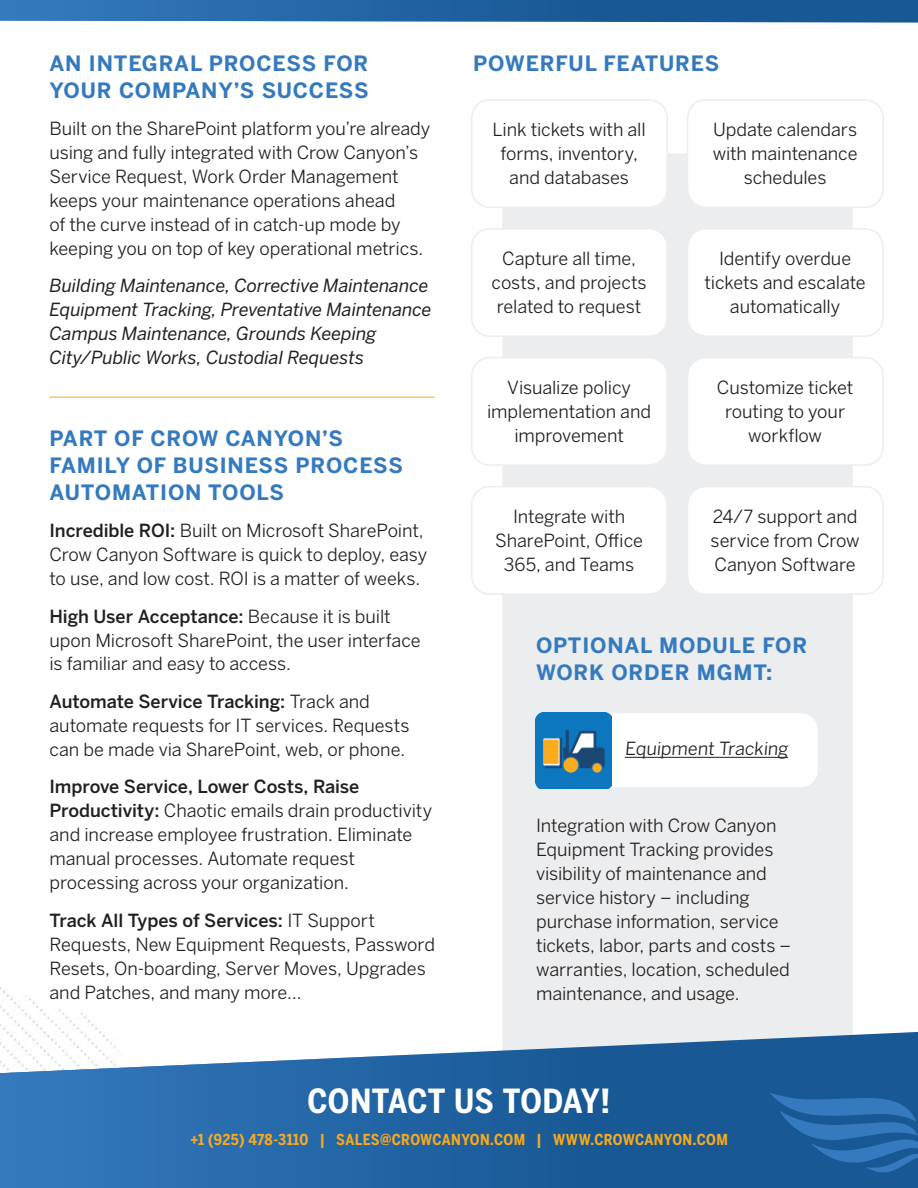
<style>
.page{position:relative;width:918px;height:1188px;background:#fff}
.page>*{position:absolute;margin:0;border:0;box-sizing:border-box;transform-origin:0 0}
.t1{font:700 33px "Benton Sans Cond";letter-spacing:.005em;color:#fff}
.t2{font:700 21px/27px "Benton Sans";letter-spacing:.04em;color:#357abf}
.t3{font:18px/24px "Benton Sans";letter-spacing:-.005em;color:#221f1f;text-align:center}
.t4{font:italic 18px/24px "Benton Sans";letter-spacing:-.005em;color:#221f1f}
.t5{font:700 15px "Benton Sans Cond";letter-spacing:.025em;color:#faa91b}
.s1{font-weight:500}
</style>
<div class="page">
<div style="left:502px;top:154px;width:351px;height:948px;background:#ecedee;border-radius:18px"></div>
<img style="left:0;top:987px;width:97px;height:43px">
<svg style="left:0;top:1031px;width:918px;height:157px;background:#417aaf"></svg>
<svg style="left:770px;top:1093px;width:148px;height:81px;background:#2366a5"></svg>
<svg style="left:0;top:0;width:918px;height:23px;background:#2e6ca7"></svg>
<div style="left:472px;top:487px;width:195px;height:107px;background:#fff;border-radius:18px"></div>
<div style="left:471px;top:486px;width:197px;height:109px;border:2px solid #ecedee;border-radius:18px"></div>
<div style="left:688px;top:487px;width:195px;height:107px;background:#fff;border-radius:18px"></div>
<div style="left:687px;top:486px;width:197px;height:109px;border:2px solid #ecedee;border-radius:18px"></div>
<div style="left:688px;top:358px;width:195px;height:107px;background:#fff;border-radius:18px"></div>
<div style="left:687px;top:357px;width:197px;height:109px;border:2px solid #ecedee;border-radius:18px"></div>
<div style="left:472px;top:358px;width:195px;height:107px;background:#fff;border-radius:18px"></div>
<div style="left:471px;top:357px;width:197px;height:109px;border:2px solid #ecedee;border-radius:18px"></div>
<div style="left:472px;top:229px;width:195px;height:107px;background:#fff;border-radius:18px"></div>
<div style="left:471px;top:228px;width:197px;height:109px;border:2px solid #ecedee;border-radius:18px"></div>
<div style="left:688px;top:229px;width:195px;height:107px;background:#fff;border-radius:18px"></div>
<div style="left:687px;top:228px;width:197px;height:109px;border:2px solid #ecedee;border-radius:18px"></div>
<div style="left:688px;top:100px;width:195px;height:107px;background:#fff;border-radius:18px"></div>
<div style="left:687px;top:99px;width:197px;height:109px;border:2px solid #ecedee;border-radius:18px"></div>
<div style="left:472px;top:100px;width:195px;height:107px;background:#fff;border-radius:18px"></div>
<div style="left:471px;top:99px;width:197px;height:109px;border:2px solid #ecedee;border-radius:18px"></div>
<hr style="left:50px;top:397px;width:385px;height:1px;background:#faa91b">
<div style="left:558px;top:712px;width:261px;height:76px;background:#fff;border-radius:18px"></div>
<div style="left:557px;top:712px;width:262px;height:77px;border:2px solid #ecedee;border-radius:18px"></div>
<hr style="left:625px;top:757px;width:163px;height:1px;background:#221f1f">
<img style="left:536px;top:712px;width:75px;height:76px">
<p class="t2" style="left:50px;top:51px;width:321px">AN INTEGRAL PROCESS FOR<br>YOUR COMPANY’S SUCCESS</p>
<p class="t3" style="left:50px;top:118px;width:382px;text-align:left">Built on the SharePoint platform you’re already using and fully integrated with Crow Canyon’s Service Request, Work Order Management keeps your maintenance operations ahead<br>of the curve instead of in catch-up mode by keeping you on top of key operational metrics.</p>
<p class="t4" style="left:50px;top:276px;width:384px">Building Maintenance, Corrective Maintenance Equipment Tracking, Preventative Maintenance Campus Maintenance, Grounds Keeping City/Public Works, Custodial Requests</p>
<p class="t2" style="left:50px;top:426px;width:355px">PART OF CROW CANYON’S<br>FAMILY OF BUSINESS PROCESS<br>AUTOMATION TOOLS</p>
<p class="t3" style="left:50px;top:520px;width:379px;text-align:left"><span class="s1">Incredible ROI:</span> Built on Microsoft SharePoint,<br>Crow Canyon Software is quick to deploy, easy to use, and low cost. ROI is a matter of weeks.</p>
<p class="t3" style="left:50px;top:606px;width:373px;text-align:left"><span class="s1">High User Acceptance:</span> Because it is built upon Microsoft SharePoint, the user interface is familiar and easy to access.</p>
<p class="t3" style="left:50px;top:691px;width:361px;text-align:left"><span class="s1">Automate Service Tracking:</span> Track and automate requests for IT services. Requests can be made via SharePoint, web, or phone.</p>
<p class="t3" style="left:50px;top:777px;width:384px;text-align:left"><span class="s1">Improve Service, Lower Costs, Raise Productivity:</span> Chaotic emails drain productivity and increase employee frustration. Eliminate manual processes. Automate request processing across your organization.</p>
<p class="t3" style="left:50px;top:910px;width:387px;text-align:left"><span class="s1">Track All Types of Services:</span> IT Support Requests, New Equipment Requests, Password Resets, On-boarding, Server Moves, Upgrades and Patches, and many more…</p>
<p class="t2" style="left:473px;top:51px;width:248px">POWERFUL FEATURES</p>
<p class="t3" style="left:493px;top:119px;width:155px">Link tickets with all forms, inventory, and databases</p>
<p class="t3" style="left:713px;top:119px;width:146px">Update calendars with maintenance schedules</p>
<p class="t3" style="left:492px;top:248px;width:157px">Capture all time, costs, and projects related to request</p>
<p class="t3" style="left:705px;top:248px;width:163px">Identify overdue tickets and escalate automatically</p>
<p class="t3" style="left:487px;top:377px;width:166px">Visualize policy implementation and improvement</p>
<p class="t3" style="left:717px;top:377px;width:138px">Customize ticket routing to your workflow</p>
<p class="t3" style="left:495px;top:506px;width:149px">Integrate with<br>SharePoint, Office<br>365, and Teams</p>
<p class="t3" style="left:711px;top:506px;width:150px;text-align:justify">24/7 support and service from Crow Canyon Software</p>
<p class="t2" style="left:536px;top:634px;width:273px">OPTIONAL MODULE FOR<br>WORK ORDER MGMT:</p>
<p class="t3" style="left:625px;top:738px;width:166px">Equipment Tracking</p>
<p class="t3" style="left:536px;top:815px;width:257px;text-align:left">Integration with Crow Canyon<br>Equipment Tracking provides visibility of maintenance and service history – including purchase information, service tickets, labor, parts and costs – warranties, location, scheduled maintenance, and usage.</p>
<h1 class="t1" style="left:307px;top:1088px;width:305px">CONTACT US TODAY!</h1>
<p class="t5" style="left:190px;top:1133px;width:539px">+1 (925) 478-3110 | SALES@CROWCANYON.COM | WWW.CROWCANYON.COM</p>
</div>
